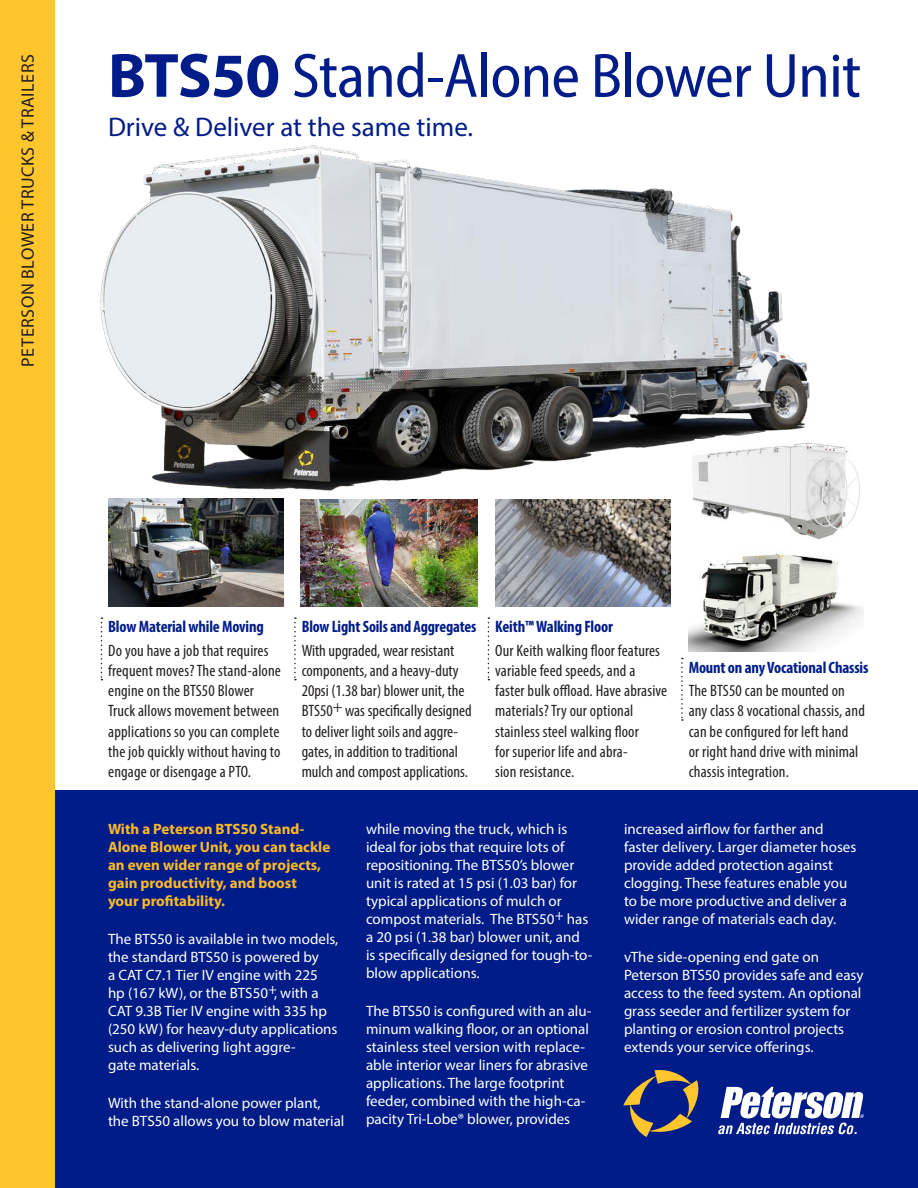
<style>
.page{position:relative;width:918px;height:1188px;background:#fff}
.page>*{position:absolute;margin:0;border:0;box-sizing:border-box;transform-origin:0 0}
.Hero_Headline{font:semi-condensed 63px "Myriad Pro";letter-spacing:-.01em;color:#001c88}
.Hero_Subhead{font:27px "Myriad Pro";color:#001c88}
.Sidebar_Title{font:18px "Myriad Pro";letter-spacing:.03em;color:#231f20}
.Feature_Body{font:condensed 16.5px/20.2px "Myriad Pro";letter-spacing:.01em;color:#231f20}
.Feature_Header{font:700 condensed 16.5px "Myriad Pro";letter-spacing:-.01em;color:#001c88}
.Body_Copy__white__Sm{font:15px/18px "Myriad Pro";color:#fff}
.Body_Copy__white__Sm-2{font:700 15px/18px "Myriad Pro";color:#fdb928}
.s1{font-weight:700;font-stretch:normal}
</style>
<div class="page">
<div style="left:56px;top:790px;width:862px;height:398px;background:#001c88"></div>
<div style="left:0;top:0;width:56px;height:1188px;background:#ffc52d"></div>
<svg style="left:101px;top:617px;width:1px;height:63px"></svg>
<svg style="left:294px;top:617px;width:2px;height:63px"></svg>
<svg style="left:488px;top:617px;width:1px;height:63px"></svg>
<svg style="left:681px;top:658px;width:2px;height:63px"></svg>
<svg style="left:688px;top:590px;width:176px;height:61px"></svg>
<img style="left:301px;top:590px;width:177px;height:16px">
<img style="left:108px;top:590px;width:175px;height:17px">
<svg style="left:495px;top:590px;width:175px;height:17px;background:#878fa0"></svg>
<img style="left:55px;top:75px;width:805px;height:515px">
<svg style="left:623px;top:1070px;width:76px;height:67px"></svg>
<svg style="left:718px;top:1087px;width:146px;height:47px"></svg>
<p class="Sidebar_Title" style="left:17px;top:367px;width:314px;rotate:-90deg">PETERSON BLOWER TRUCKS &amp; TRAILERS</p>
<p class="Hero_Headline" style="left:108px;top:37px;width:755px"><span class="s1">BTS50</span> Stand-Alone Blower Unit</p>
<p class="Hero_Subhead" style="left:108px;top:110px;width:367px">Drive &amp; Deliver at the same time.</p>
<p class="Feature_Header" style="left:108px;top:616px;width:157px">Blow Material while Moving</p>
<p class="Feature_Body" style="left:108px;top:640px;width:174px">Do you have a job that requires frequent moves? The stand-alone engine on the BTS50 Blower<br>Truck allows movement between applications so you can complete the job quickly without having to engage or disengage a PTO.</p>
<p class="Feature_Header" style="left:302px;top:616px;width:176px">Blow Light Soils and Aggregates</p>
<p class="Feature_Body" style="left:302px;top:640px;width:172px">With upgraded, wear resistant components, and a heavy-duty<br>20psi (1.38 bar) blower unit, the<br>BTS50+ was specifically designed to deliver light soils and aggre&shy;gates, in addition to traditional mulch and compost applications.</p>
<p class="Feature_Header" style="left:495px;top:616px;width:119px">Keith™ Walking Floor</p>
<p class="Feature_Body" style="left:495px;top:640px;width:174px">Our Keith walking floor features variable feed speeds, and a faster bulk offload. Have abrasive materials? Try our optional stainless steel walking floor<br>for superior life and abra-<br>sion resistance.</p>
<p class="Feature_Header" style="left:689px;top:657px;width:181px">Mount on any Vocational Chassis</p>
<p class="Feature_Body" style="left:689px;top:680px;width:178px">The BTS50 can be mounted on any class 8 vocational chassis, and can be configured for left hand<br>or right hand drive with minimal chassis integration.</p>
<p class="Body_Copy__white__Sm-2" style="left:108px;top:820px;width:224px">With a Peterson BTS50 Stand-<br>Alone Blower Unit, you can tackle an even wider range of projects, gain productivity, and boost your profitability.</p>
<p class="Body_Copy__white__Sm" style="left:108px;top:930px;width:232px">The BTS50 is available in two models, the standard BTS50 is powered by<br>a CAT C7.1 Tier IV engine with 225 hp (167 kW), or the BTS50<sup>+</sup>, with a<br>CAT 9.3B Tier IV engine with 335 hp (250 kW) for heavy-duty applications such as delivering light aggre-<br>gate materials.</p>
<p class="Body_Copy__white__Sm" style="left:108px;top:1094px;width:238px">With the stand-alone power plant, the BTS50 allows you to blow material</p>
<p class="Body_Copy__white__Sm" style="left:366px;top:820px;width:228px">while moving the truck, which is ideal for jobs that require lots of repositioning. The BTS50’s blower unit is rated at 15 psi (1.03 bar) for typical applications of mulch or compost materials. The BTS50<sup>+</sup> has a 20 psi (1.38 bar) blower unit, and is specifically designed for tough-to&shy;blow applications.</p>
<p class="Body_Copy__white__Sm" style="left:366px;top:1002px;width:227px">The BTS50 is configured with an alu&shy;minum walking floor, or an optional stainless steel version with replace&shy;able interior wear liners for abrasive applications. The large footprint feeder, combined with the high-ca&shy;pacity Tri-Lobe® blower, provides</p>
<p class="Body_Copy__white__Sm" style="left:624px;top:820px;width:234px">increased airflow for farther and faster delivery. Larger diameter hoses provide added protection against clogging. These features enable you to be more productive and deliver a wider range of materials each day.</p>
<p class="Body_Copy__white__Sm" style="left:624px;top:948px;width:241px">vThe side-opening end gate on Peterson BTS50 provides safe and easy access to the feed system. An optional grass seeder and fertilizer system for planting or erosion control projects extends your service offerings.</p>
</div>
